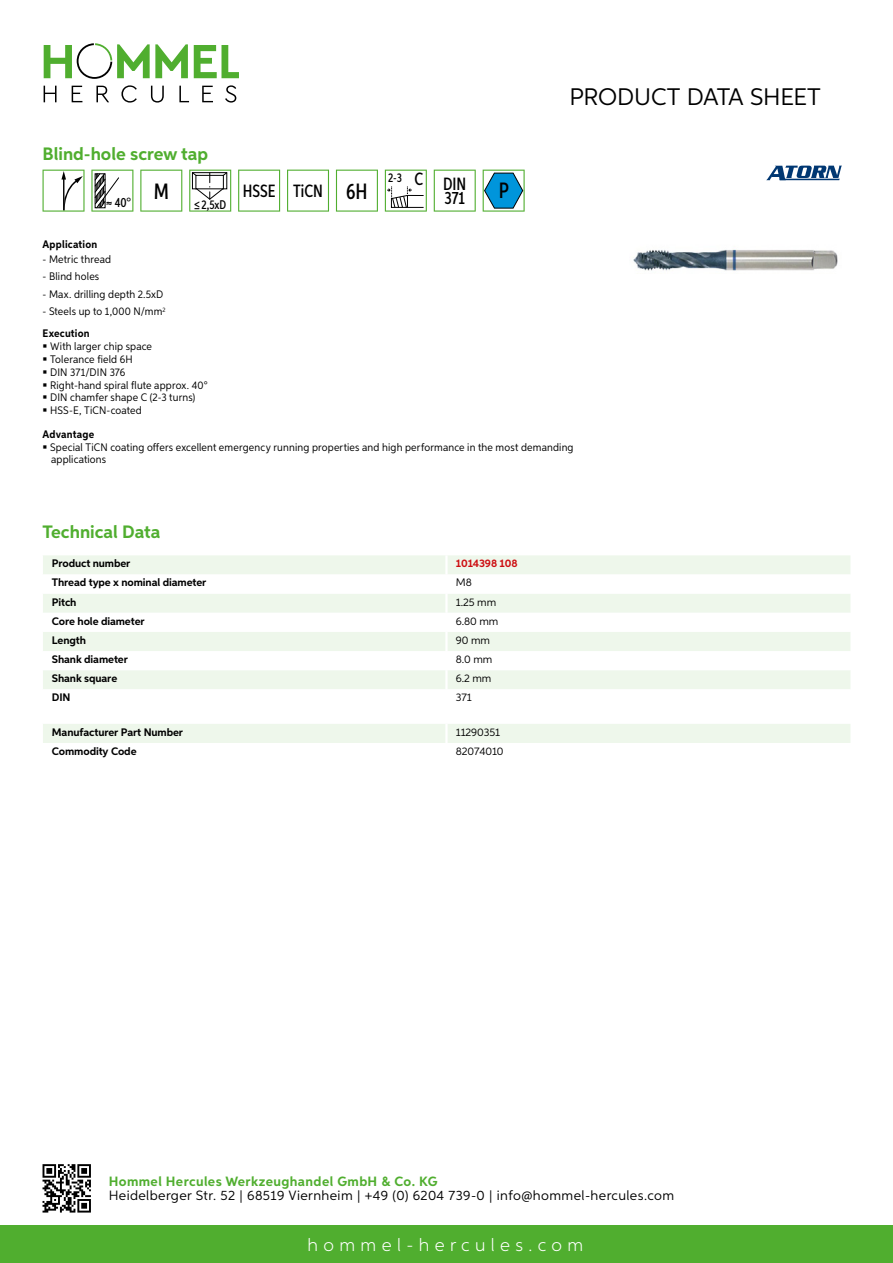
<style>
.page{position:relative;width:893px;height:1263px;background:#fff}
.page>*{position:absolute;margin:0;border:0;box-sizing:border-box;transform-origin:0 0}
.t1{font:24px "Aspira";letter-spacing:-.01em;color:#000}
.t2{font:500 22.2px "Aspira XX Nar";color:#000}
.t3{font:700 18px "Aspira";color:#50ae2f}
.t4{font:300 18px "Aspira";letter-spacing:.3em;color:#fff}
.t5{font:500 17.85px/14.9px "Aspira XX Nar";color:#000;text-align:right}
.t6{font:13.5px "Aspira";letter-spacing:.03em;color:#000}
.t7{font:700 13.5px "Aspira";letter-spacing:.03em;color:#50ae2f}
.t8{font:500 13.35px "Aspira XX Nar";color:#000}
.t9{font:500 12.6px "Aspira XX Nar";color:#000}
.t10{font:10.95px/12.8px "Aspira Nar";letter-spacing:.015em;color:#000}
.t11{font:700 10.95px "Aspira";letter-spacing:-.01em;color:#000}
.t12{font:10.95px "Aspira";letter-spacing:-.01em;color:#000}
.t13{font:700 10.95px "Aspira Nar";letter-spacing:.015em;color:#000}
.t14{font:700 10.95px "Aspira";letter-spacing:-.01em;color:#cd1013}
.s1{font-size:22.2px}
.s2{font-weight:700}
</style>
<div class="page">
<div style="left:0;top:1226px;width:893px;height:37px;background:#50ae2f"></div>
<svg style="left:43px;top:1164px;width:48px;height:48px"></svg>
<svg style="left:194px;top:45px;width:45px;height:33px"></svg>
<svg style="left:44px;top:43px;width:144px;height:36px"></svg>
<svg style="left:44px;top:86px;width:13px;height:16px"></svg>
<svg style="left:72px;top:86px;width:10px;height:16px"></svg>
<svg style="left:96px;top:86px;width:13px;height:16px"></svg>
<svg style="left:121px;top:85px;width:16px;height:18px"></svg>
<svg style="left:151px;top:86px;width:13px;height:17px"></svg>
<svg style="left:179px;top:86px;width:10px;height:16px"></svg>
<svg style="left:202px;top:86px;width:11px;height:16px"></svg>
<svg style="left:225px;top:85px;width:11px;height:18px"></svg>
<div style="left:43px;top:555px;width:807px;height:19px;background:#eef7eb"></div>
<svg style="left:43px;top:594px;width:807px;height:95px;fill:#eef7eb"></svg>
<hr style="left:445px;top:555px;width:3px;height:19px;background:#fff">
<hr style="left:445px;top:594px;width:3px;height:19px;background:#fff">
<hr style="left:445px;top:613px;width:3px;height:19px;background:#fff">
<hr style="left:445px;top:632px;width:3px;height:19px;background:#fff">
<hr style="left:445px;top:651px;width:3px;height:19px;background:#fff">
<hr style="left:445px;top:670px;width:3px;height:19px;background:#fff">
<div style="left:43px;top:724px;width:807px;height:19px;background:#eef7eb"></div>
<svg style="left:43px;top:170px;width:42px;height:42px"></svg>
<svg style="left:91px;top:170px;width:42px;height:42px"></svg>
<svg style="left:140px;top:170px;width:42px;height:42px"></svg>
<svg style="left:189px;top:170px;width:42px;height:42px"></svg>
<svg style="left:238px;top:170px;width:42px;height:42px"></svg>
<svg style="left:287px;top:170px;width:42px;height:42px"></svg>
<svg style="left:336px;top:170px;width:42px;height:42px"></svg>
<svg style="left:385px;top:170px;width:42px;height:42px"></svg>
<svg style="left:434px;top:170px;width:42px;height:42px"></svg>
<svg style="left:483px;top:170px;width:42px;height:42px"></svg>
<img style="left:633px;top:249px;width:205px;height:22px">
<svg style="left:766px;top:166px;width:76px;height:14px"></svg>
<h3 class="t3" style="left:43px;top:142px;width:167px">Blind-hole screw tap</h3>
<p class="t8" style="left:115px;top:195px;width:56px">40° <sup>M</sup></p>
<p class="t9" style="left:194px;top:197px;width:34px">≤2,5xD</p>
<h3 class="t5" style="left:243px;top:183px;width:126px">HSSE TiCN <span class="s1">6H</span></h3>
<h3 class="t5" style="left:388px;top:176px;width:80px"><sup>2-3</sup> C DIN<br>371</h3>
<h2 class="t2" style="left:499px;top:177px;width:12px">P</h2>
<h1 class="t1" style="left:569px;top:82px;width:253px">Product data sh eet</h1>
<p class="t13" style="left:43px;top:237px;width:56px">Application</p>
<p class="t10" style="left:43px;top:252px;width:70px">- Metric thread</p>
<p class="t10" style="left:43px;top:270px;width:58px">- Blind holes</p>
<p class="t10" style="left:43px;top:287px;width:122px">- Max. drilling depth 2.5xD</p>
<p class="t10" style="left:43px;top:300px;width:125px;line-height:22.2px">- Steels up to 1,000 N/mm<sup>2<br></sup><span class="s2">Execution</span></p>
<p class="t10" style="left:50px;top:340px;width:159px">With larger chip space<br>Tolerance field 6H<br>DIN 371/DIN 376<br>Right-hand spiral flute approx. 40°<br>DIN chamfer shape C (2-3 turns)<br>HSS-E, TiCN-coated</p>
<p class="t13" style="left:43px;top:428px;width:53px">Advantage</p>
<p class="t10" style="left:50px;top:441px;width:525px;line-height:12px">Special TiCN coating offers excellent emergency running properties and high performance in the most demanding applications</p>
<h3 class="t3" style="left:43px;top:521px;width:120px">Technical Data</h3>
<p class="t11" style="left:52px;top:557px;width:80px">Product number</p>
<p class="t14" style="left:456px;top:557px;width:63px">1014398 108</p>
<p class="t11" style="left:52px;top:576px;width:156px">Thread type x nominal diameter</p>
<p class="t12" style="left:456px;top:576px;width:17px">M8</p>
<p class="t11" style="left:52px;top:595px;width:26px">Pitch</p>
<p class="t12" style="left:456px;top:595px;width:42px">1.25 mm</p>
<p class="t11" style="left:52px;top:614px;width:94px">Core hole diameter</p>
<p class="t12" style="left:456px;top:614px;width:44px">6.80 mm</p>
<p class="t11" style="left:52px;top:633px;width:36px">Length</p>
<p class="t12" style="left:456px;top:633px;width:36px">90 mm</p>
<p class="t11" style="left:52px;top:652px;width:78px">Shank diameter</p>
<p class="t12" style="left:456px;top:652px;width:38px">8.0 mm</p>
<p class="t11" style="left:52px;top:672px;width:67px">Shank square</p>
<p class="t12" style="left:456px;top:672px;width:37px">6.2 mm</p>
<p class="t11" style="left:52px;top:691px;width:20px">DIN</p>
<p class="t12" style="left:456px;top:691px;width:17px">371</p>
<p class="t11" style="left:52px;top:725px;width:133px">Manufacturer Part Number</p>
<p class="t12" style="left:456px;top:725px;width:46px">11290351</p>
<p class="t11" style="left:52px;top:744px;width:86px">Commodity Code</p>
<p class="t12" style="left:456px;top:744px;width:49px">82074010</p>
<p class="t7" style="left:109px;top:1172px;width:330px">Hommel Hercules Werkzeughandel GmbH &amp; Co. KG</p>
<p class="t6" style="left:109px;top:1187px;width:567px">Heidelberger Str. 52 | 68519 Viernheim | +49 (0) 6204 739-0 | info@hommel-hercules.com</p>
<h3 class="t4" style="left:307px;top:1234px;width:277px">hommel-hercules.com</h3>
</div>
